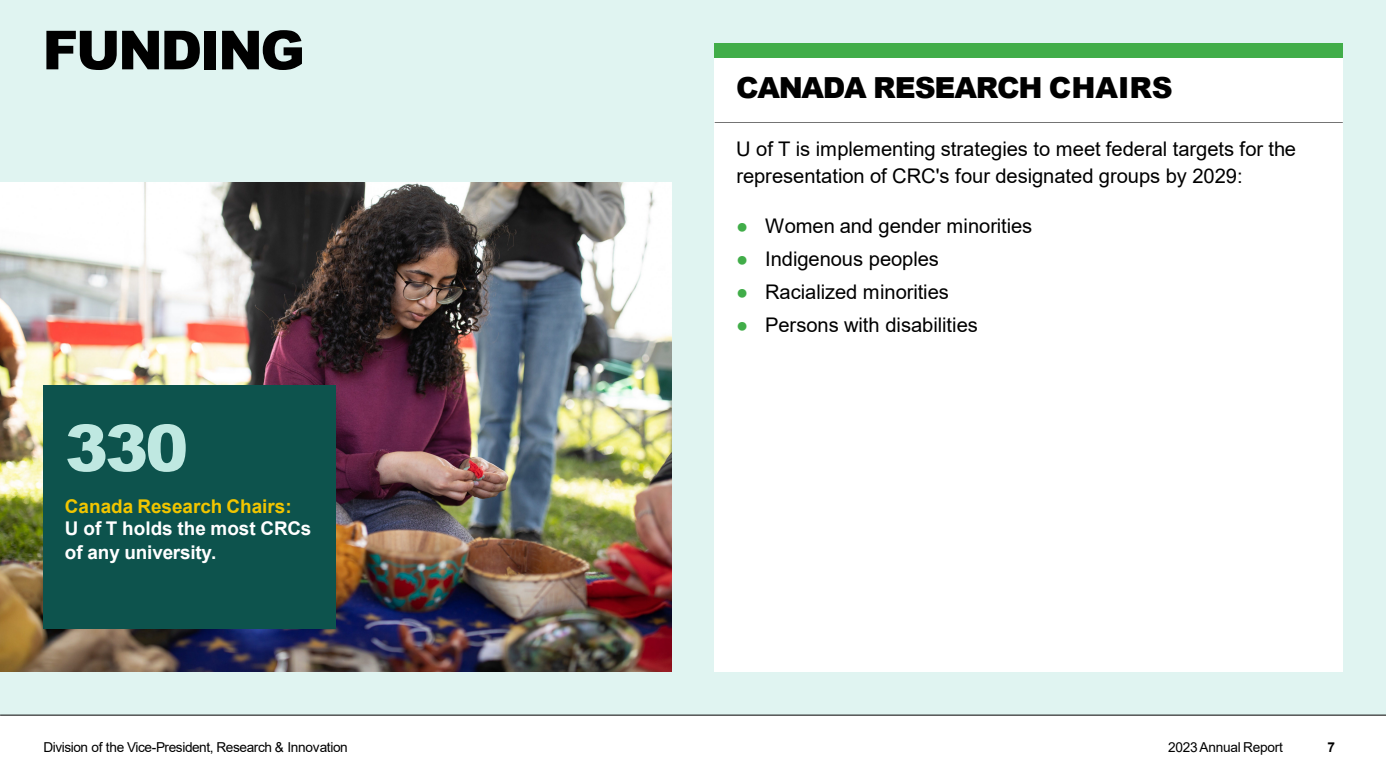
<style>
.page{position:relative;width:1386px;height:780px;background:#fff}
.page>*{position:absolute;margin:0;border:0;box-sizing:border-box;transform-origin:0 0}
.t1{font:900 64.66px "Arial";color:#bfe8e1}
.t2{font:900 53.73px "Arial";letter-spacing:-.05em;color:#000}
.t3{font:900 28.96px "Arial";letter-spacing:-.04em;color:#000}
.t4{font:20.12px/26.1px "Arial";letter-spacing:-.005em;color:#000}
.t5{font:700 18.9px/23.7px "Arial";color:#fff}
.t6{font:700 18.9px "Arial";color:#f1c500}
.t7{font:13.65px "Arial";letter-spacing:-.025em;color:#000}
.t8{font:700 13.65px "Arial";color:#000}
.s1{color:#41ad49}
</style>
<div class="page">
<div style="left:0;top:0;width:1385px;height:714px;background:#e0f4f1"></div>
<div style="left:714px;top:58px;width:628px;height:613px;background:#fff"></div>
<div style="left:714px;top:43px;width:628px;height:15px;background:#41ad49"></div>
<img style="left:0;top:182px;width:671px;height:489px">
<div style="left:43px;top:385px;width:293px;height:243px;background:#0d534d"></div>
<hr style="left:714px;top:122px;width:628px;height:1px;background:#000">
<hr style="left:0;top:714px;width:1385px;height:1px;background:#000">
<h2 class="t2" style="left:42px;top:11px;width:264px">FUNDING</h2>
<p class="t1" style="left:65px;top:401px;width:125px">330</p>
<p class="t6" style="left:65px;top:492px;width:228px">Canada Research Chairs:</p>
<p class="t5" style="left:65px;top:517px;width:248px">U of T holds the most CRCs of any university.</p>
<p class="t3" style="left:736px;top:67px;width:438px">CANADA RESEARCH CHAIRS</p>
<p class="t4" style="left:736px;top:136px;width:561px">U of T is implementing strategies to meet federal targets for the representation of CRC's four designated groups by 2029:</p>
<p class="t4" style="left:736px;top:213px;width:297px"><span class="s1">●</span> Women and gender minorities</p>
<p class="t4" style="left:736px;top:245px;width:204px"><span class="s1">●</span> Indigenous peoples</p>
<p class="t4" style="left:736px;top:278px;width:214px"><span class="s1">●</span> Racialized minorities</p>
<p class="t4" style="left:736px;top:311px;width:243px"><span class="s1">●</span> Persons with disabilities</p>
<p class="t7" style="left:43px;top:737px;width:306px">Division of the Vice-President, Research &amp; Innovation</p>
<p class="t7" style="left:1167px;top:737px;width:116px">2023 Annual Report</p>
<p class="t8" style="left:1327px;top:736px;width:9px">7</p>
</div>
